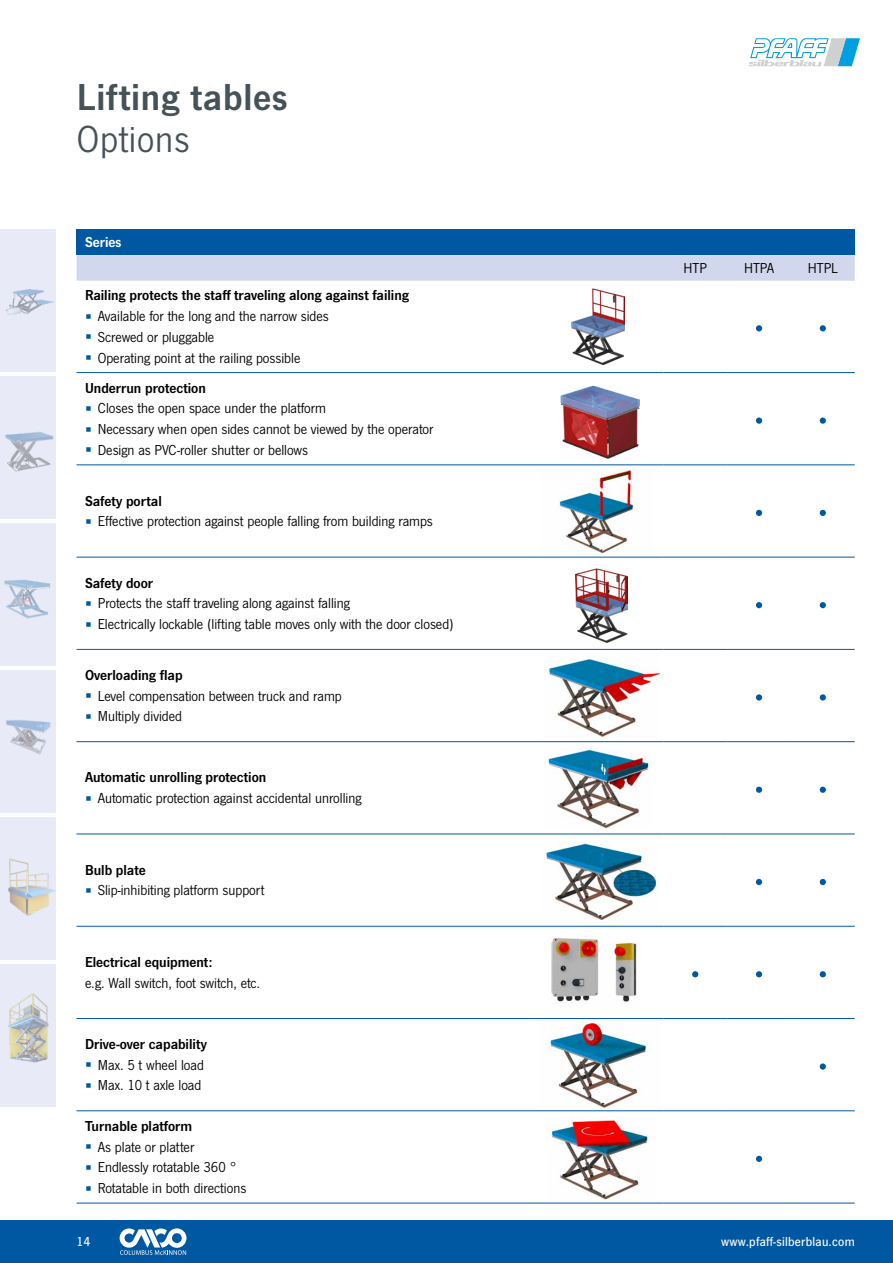
<style>
.page{position:relative;width:893px;height:1263px;background:#fff}
.page>*{position:absolute;margin:0;border:0;box-sizing:border-box;transform-origin:0 0}
.t1{font:39px "News Got Dem";letter-spacing:.02em;color:#465257}
.t2{font:39px "News Got";letter-spacing:.02em;color:#465257}
.t3{font:15px "News Got";color:#000}
.t4{font:15px "News Got Dem";color:#000}
.t5{font:15px "News Got Dem";color:#fff}
.t6{font:500 13.5px "News Got";letter-spacing:.02em;color:#fff}
.s1{color:#0058a2}
</style>
<div class="page">
<div style="left:0;top:1220px;width:893px;height:43px;background:#0058a2"></div>
<svg style="left:120px;top:1228px;width:66px;height:27px"></svg>
<svg style="left:748px;top:38px;width:112px;height:28px"></svg>
<div style="left:0;top:230px;width:55px;height:142px;background:#e8ebf7"></div>
<div style="left:0;top:523px;width:55px;height:143px;background:#e8ebf7"></div>
<div style="left:0;top:817px;width:55px;height:143px;background:#e8ebf7"></div>
<div style="left:0;top:377px;width:55px;height:142px;background:#e8ebf7"></div>
<div style="left:0;top:670px;width:55px;height:143px;background:#e8ebf7"></div>
<div style="left:0;top:964px;width:55px;height:143px;background:#e8ebf7"></div>
<img style="left:8px;top:994px;width:48px;height:71px">
<img style="left:8px;top:857px;width:48px;height:59px">
<img style="left:6px;top:720px;width:45px;height:35px">
<img style="left:4px;top:580px;width:47px;height:39px">
<img style="left:5px;top:432px;width:49px;height:40px">
<img style="left:6px;top:290px;width:48px;height:24px">
<img style="left:575px;top:568px;width:53px;height:74px">
<img style="left:560px;top:385px;width:80px;height:74px">
<img style="left:547px;top:748px;width:102px;height:81px">
<img style="left:551px;top:937px;width:87px;height:66px">
<img style="left:547px;top:1019px;width:104px;height:89px">
<img style="left:571px;top:289px;width:54px;height:76px">
<img style="left:544px;top:659px;width:116px;height:79px">
<img style="left:558px;top:469px;width:78px;height:84px">
<img style="left:547px;top:1116px;width:102px;height:84px">
<img style="left:543px;top:842px;width:115px;height:77px">
<div style="left:77px;top:230px;width:778px;height:25px;background:#0058a2"></div>
<div style="left:77px;top:255px;width:778px;height:26px;background:#d1d8ee"></div>
<hr style="left:77px;top:1110px;width:463px;height:1px;background:#0058a2">
<hr style="left:77px;top:372px;width:463px;height:1px;background:#0058a2">
<hr style="left:77px;top:464px;width:463px;height:1px;background:#0058a2">
<hr style="left:77px;top:1203px;width:463px;height:1px;background:#0058a2">
<hr style="left:540px;top:1110px;width:123px;height:1px;background:#0058a2">
<hr style="left:540px;top:372px;width:123px;height:1px;background:#0058a2">
<hr style="left:540px;top:464px;width:123px;height:1px;background:#0058a2">
<hr style="left:540px;top:1203px;width:123px;height:1px;background:#0058a2">
<hr style="left:663px;top:1110px;width:64px;height:1px;background:#0058a2">
<hr style="left:663px;top:372px;width:64px;height:1px;background:#0058a2">
<hr style="left:663px;top:464px;width:64px;height:1px;background:#0058a2">
<hr style="left:663px;top:1203px;width:64px;height:1px;background:#0058a2">
<hr style="left:727px;top:1110px;width:64px;height:1px;background:#0058a2">
<hr style="left:727px;top:372px;width:64px;height:1px;background:#0058a2">
<hr style="left:727px;top:464px;width:64px;height:1px;background:#0058a2">
<hr style="left:727px;top:1203px;width:64px;height:1px;background:#0058a2">
<hr style="left:791px;top:1110px;width:64px;height:1px;background:#0058a2">
<hr style="left:791px;top:372px;width:64px;height:1px;background:#0058a2">
<hr style="left:791px;top:464px;width:64px;height:1px;background:#0058a2">
<hr style="left:791px;top:1203px;width:64px;height:1px;background:#0058a2">
<hr style="left:77px;top:557px;width:463px;height:1px;background:#0058a2">
<hr style="left:540px;top:557px;width:123px;height:1px;background:#0058a2">
<hr style="left:663px;top:557px;width:64px;height:1px;background:#0058a2">
<hr style="left:727px;top:557px;width:64px;height:1px;background:#0058a2">
<hr style="left:791px;top:557px;width:64px;height:1px;background:#0058a2">
<hr style="left:77px;top:649px;width:463px;height:1px;background:#0058a2">
<hr style="left:540px;top:649px;width:123px;height:1px;background:#0058a2">
<hr style="left:663px;top:649px;width:64px;height:1px;background:#0058a2">
<hr style="left:727px;top:649px;width:64px;height:1px;background:#0058a2">
<hr style="left:791px;top:649px;width:64px;height:1px;background:#0058a2">
<hr style="left:77px;top:741px;width:463px;height:1px;background:#0058a2">
<hr style="left:77px;top:833px;width:463px;height:1px;background:#0058a2">
<hr style="left:77px;top:926px;width:463px;height:1px;background:#0058a2">
<hr style="left:540px;top:741px;width:123px;height:1px;background:#0058a2">
<hr style="left:540px;top:833px;width:123px;height:1px;background:#0058a2">
<hr style="left:540px;top:926px;width:123px;height:1px;background:#0058a2">
<hr style="left:540px;top:1018px;width:123px;height:1px;background:#0058a2">
<hr style="left:663px;top:741px;width:64px;height:1px;background:#0058a2">
<hr style="left:663px;top:833px;width:64px;height:1px;background:#0058a2">
<hr style="left:663px;top:926px;width:64px;height:1px;background:#0058a2">
<hr style="left:663px;top:1018px;width:64px;height:1px;background:#0058a2">
<hr style="left:727px;top:741px;width:64px;height:1px;background:#0058a2">
<hr style="left:727px;top:833px;width:64px;height:1px;background:#0058a2">
<hr style="left:727px;top:926px;width:64px;height:1px;background:#0058a2">
<hr style="left:727px;top:1018px;width:64px;height:1px;background:#0058a2">
<hr style="left:791px;top:741px;width:64px;height:1px;background:#0058a2">
<hr style="left:791px;top:833px;width:64px;height:1px;background:#0058a2">
<hr style="left:791px;top:926px;width:64px;height:1px;background:#0058a2">
<hr style="left:791px;top:1018px;width:64px;height:1px;background:#0058a2">
<hr style="left:77px;top:1018px;width:463px;height:1px;background:#0058a2">
<svg style="left:756px;top:325px;width:6px;height:6px"></svg>
<svg style="left:820px;top:325px;width:6px;height:6px"></svg>
<div style="left:756px;top:417px;width:6px;height:7px;background:#0058a2;border-radius:50%"></div>
<div style="left:820px;top:417px;width:6px;height:7px;background:#0058a2;border-radius:50%"></div>
<svg style="left:756px;top:510px;width:6px;height:6px"></svg>
<svg style="left:820px;top:510px;width:6px;height:6px"></svg>
<svg style="left:756px;top:602px;width:6px;height:6px"></svg>
<svg style="left:820px;top:602px;width:6px;height:6px"></svg>
<svg style="left:756px;top:694px;width:6px;height:6px"></svg>
<svg style="left:820px;top:694px;width:6px;height:6px"></svg>
<svg style="left:756px;top:787px;width:6px;height:6px"></svg>
<svg style="left:820px;top:787px;width:6px;height:6px"></svg>
<svg style="left:756px;top:879px;width:6px;height:6px"></svg>
<svg style="left:820px;top:879px;width:6px;height:6px"></svg>
<svg style="left:692px;top:971px;width:6px;height:6px"></svg>
<svg style="left:756px;top:971px;width:6px;height:6px"></svg>
<svg style="left:820px;top:971px;width:6px;height:6px"></svg>
<div style="left:820px;top:1063px;width:6px;height:7px;background:#0058a2;border-radius:50%"></div>
<svg style="left:756px;top:1156px;width:6px;height:6px"></svg>
<h1 class="t1" style="left:77px;top:74px;width:212px">Lifting tables</h1>
<h1 class="t2" style="left:77px;top:118px;width:114px">Options</h1>
<p class="t5" style="left:85px;top:234px;width:38px">Series</p>
<p class="t4" style="left:85px;top:287px;width:325px">Railing protects the staff traveling along against failing</p>
<p class="t3" style="left:85px;top:308px;width:245px"><span class="s1">▪</span> Available for the long and the narrow sides</p>
<p class="t3" style="left:85px;top:329px;width:131px"><span class="s1">▪</span> Screwed or pluggable</p>
<p class="t3" style="left:85px;top:349px;width:217px"><span class="s1">▪</span> Operating point at the railing possible</p>
<p class="t4" style="left:85px;top:379px;width:122px">Underrun protection</p>
<p class="t3" style="left:85px;top:400px;width:242px"><span class="s1">▪</span> Closes the open space under the platform</p>
<p class="t3" style="left:85px;top:421px;width:350px"><span class="s1">▪</span> Necessary when open sides cannot be viewed by the operator</p>
<p class="t3" style="left:85px;top:442px;width:225px"><span class="s1">▪</span> Design as PVC-roller shutter or bellows</p>
<p class="t4" style="left:85px;top:492px;width:78px">Safety portal</p>
<p class="t3" style="left:85px;top:513px;width:349px"><span class="s1">▪</span> Effective protection against people falling from building ramps</p>
<p class="t4" style="left:85px;top:574px;width:70px">Safety door</p>
<p class="t3" style="left:85px;top:595px;width:266px"><span class="s1">▪</span> Protects the staff traveling along against falling</p>
<p class="t3" style="left:85px;top:616px;width:370px"><span class="s1">▪</span> Electrically lockable (lifting table moves only with the door closed)</p>
<p class="t4" style="left:85px;top:666px;width:99px">Overloading flap</p>
<p class="t3" style="left:85px;top:687px;width:258px"><span class="s1">▪</span> Level compensation between truck and ramp</p>
<p class="t3" style="left:85px;top:708px;width:99px"><span class="s1">▪</span> Multiply divided</p>
<p class="t4" style="left:85px;top:769px;width:183px">Automatic unrolling protection</p>
<p class="t3" style="left:85px;top:790px;width:278px"><span class="s1">▪</span> Automatic protection against accidental unrolling</p>
<p class="t4" style="left:85px;top:861px;width:62px">Bulb plate</p>
<p class="t3" style="left:85px;top:882px;width:181px"><span class="s1">▪</span> Slip-inhibiting platform support</p>
<p class="t4" style="left:85px;top:953px;width:129px">Electrical equipment:</p>
<p class="t3" style="left:85px;top:974px;width:177px">e.g. Wall switch, foot switch, etc.</p>
<p class="t4" style="left:85px;top:1035px;width:123px">Drive-over capability</p>
<p class="t3" style="left:85px;top:1056px;width:120px"><span class="s1">▪</span> Max. 5 t wheel load</p>
<p class="t3" style="left:85px;top:1077px;width:118px"><span class="s1">▪</span> Max. 10 t axle load</p>
<p class="t4" style="left:85px;top:1117px;width:108px">Turnable platform</p>
<p class="t3" style="left:85px;top:1138px;width:111px"><span class="s1">▪</span> As plate or platter</p>
<p class="t3" style="left:85px;top:1159px;width:153px"><span class="s1">▪</span> Endlessly rotatable 360 °</p>
<p class="t3" style="left:85px;top:1180px;width:163px"><span class="s1">▪</span> Rotatable in both directions</p>
<p class="t3" style="left:684px;top:260px;width:25px">HTP</p>
<p class="t3" style="left:744px;top:260px;width:32px">HTPA</p>
<p class="t3" style="left:808px;top:260px;width:31px">HTPL</p>
<p class="t6" style="left:77px;top:1234px;width:15px">14</p>
<p class="t6" style="left:721px;top:1234px;width:135px">www.pfaff-silberblau.com</p>
</div>
